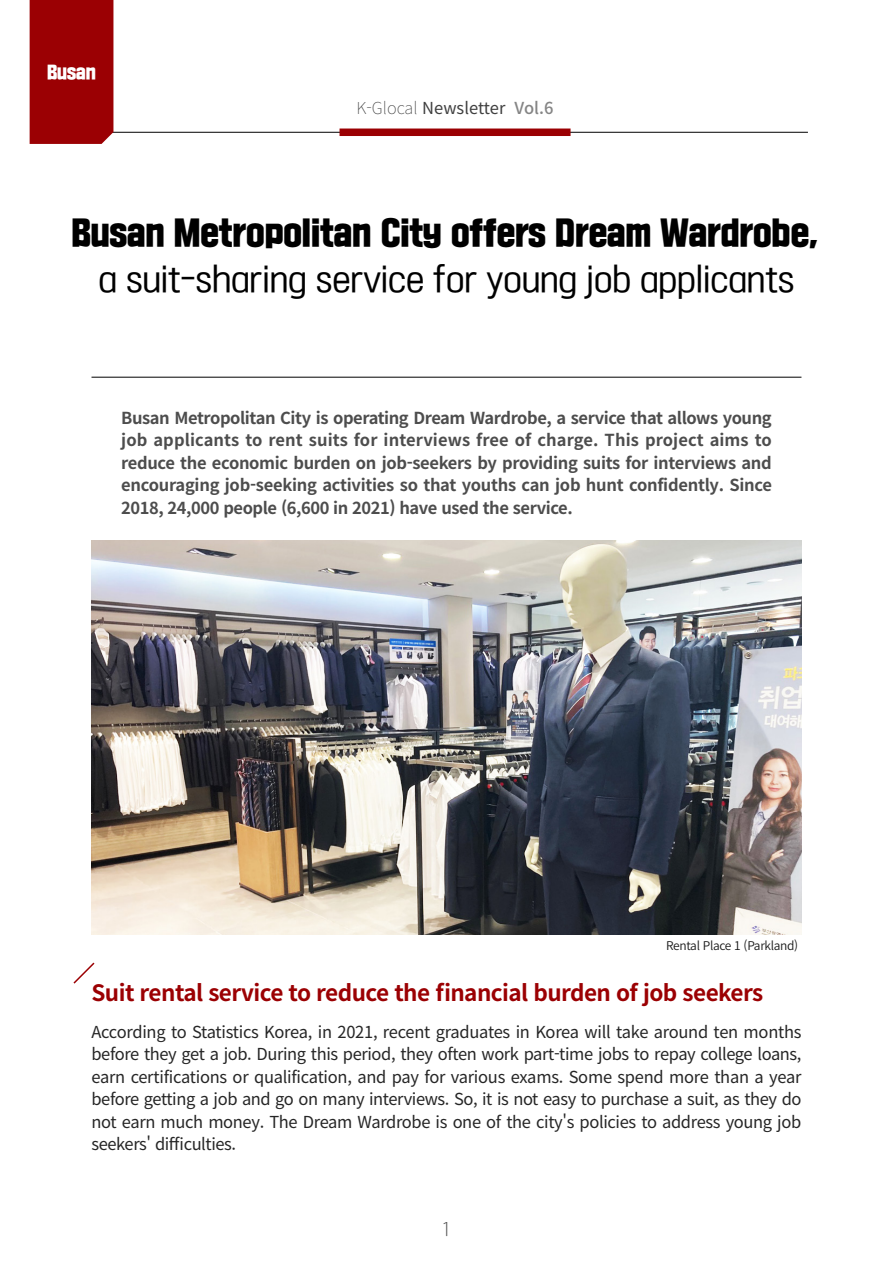
<style>
.page{position:relative;width:893px;height:1263px;background:#fff}
.page>*{position:absolute;margin:0;border:0;box-sizing:border-box;transform-origin:0 0}
.t1{font:33px "OT Omni Gothic M";letter-spacing:-.025em;color:#000}
.t2{font:31.5px "SD Gd Gothic";color:#000}
.중제목{font:700 22.5px "Noto Sans CJ Kkr";letter-spacing:-.025em;color:#9b0003}
.본문{font:16.5px/22.5px "Noto Sans CJ Kkr";letter-spacing:-.02em;color:#262626;text-align:justify}
.본문-2{font:700 16.5px/22.5px "Noto Sans CJ Kkr";letter-spacing:-.025em;color:#4d4d4d;text-align:justify}
.t3{font:16.5px "Noto Sans CJ Kkr";color:#404040}
.t4{font:16.5px "SD Gd Gothic";color:#fff}
.t5{font:16.5px "OT Omni Gothic L";color:#4d4d4d}
.t6{font:600 12px "Noto Sans CJ Kkr";letter-spacing:-.025em;color:#1a1a1a}
.s1{font-weight:100}
.s2{font-weight:500;color:#858585}
</style>
<div class="page">
<img style="left:92px;top:540px;width:709px;height:394px">
<hr style="left:85px;top:132px;width:723px;height:1px;background:#000">
<div style="left:340px;top:129px;width:231px;height:7px;background:#9b0003"></div>
<hr style="left:92px;top:377px;width:709px;height:1px;background:#000">
<div style="left:30px;top:0;width:83px;height:144px;background:#9b0003"></div>
<svg style="left:73px;top:962px;width:22px;height:22px"></svg>
<p class="t4" style="left:47px;top:64px;width:50px">Busan</p>
<p class="t3" style="left:357px;top:99px;width:198px"><span class="s1">K-Glocal</span> Newsletter <span class="s2">Vol.6</span></p>
<p class="t2" style="left:71px;top:217px;width:752px">Busan Metropolitan City offers Dream Wardrobe,</p>
<p class="t1" style="left:98px;top:261px;width:698px">a suit-sharing service for young job applicants</p>
<p class="본문-2" style="left:121px;top:407px;width:652px">Busan Metropolitan City is operating Dream Wardrobe, a service that allows young job applicants to rent suits for interviews free of charge. This project aims to reduce the economic burden on job-seekers by providing suits for interviews and encouraging job-seeking activities so that youths can job hunt confidently. Since 2018, 24,000 people (6,600 in 2021) have used the service.</p>
<p class="t6" style="left:666px;top:938px;width:134px">Rental Place 1 (Parkland)</p>
<p class="중제목" style="left:92px;top:980px;width:673px">Suit rental service to reduce the financial burden of job seekers</p>
<p class="본문" style="left:92px;top:1021px;width:712px">According to Statistics Korea, in 2021, recent graduates in Korea will take around ten months before they get a job. During this period, they often work part-time jobs to repay college loans, earn certifications or qualification, and pay for various exams. Some spend more than a year before getting a job and go on many interviews. So, it is not easy to purchase a suit, as they do not earn much money. The Dream Wardrobe is one of the city's policies to address young job seekers' difficulties.</p>
<p class="t5" style="left:443px;top:1221px;width:9px">1</p>
</div>
